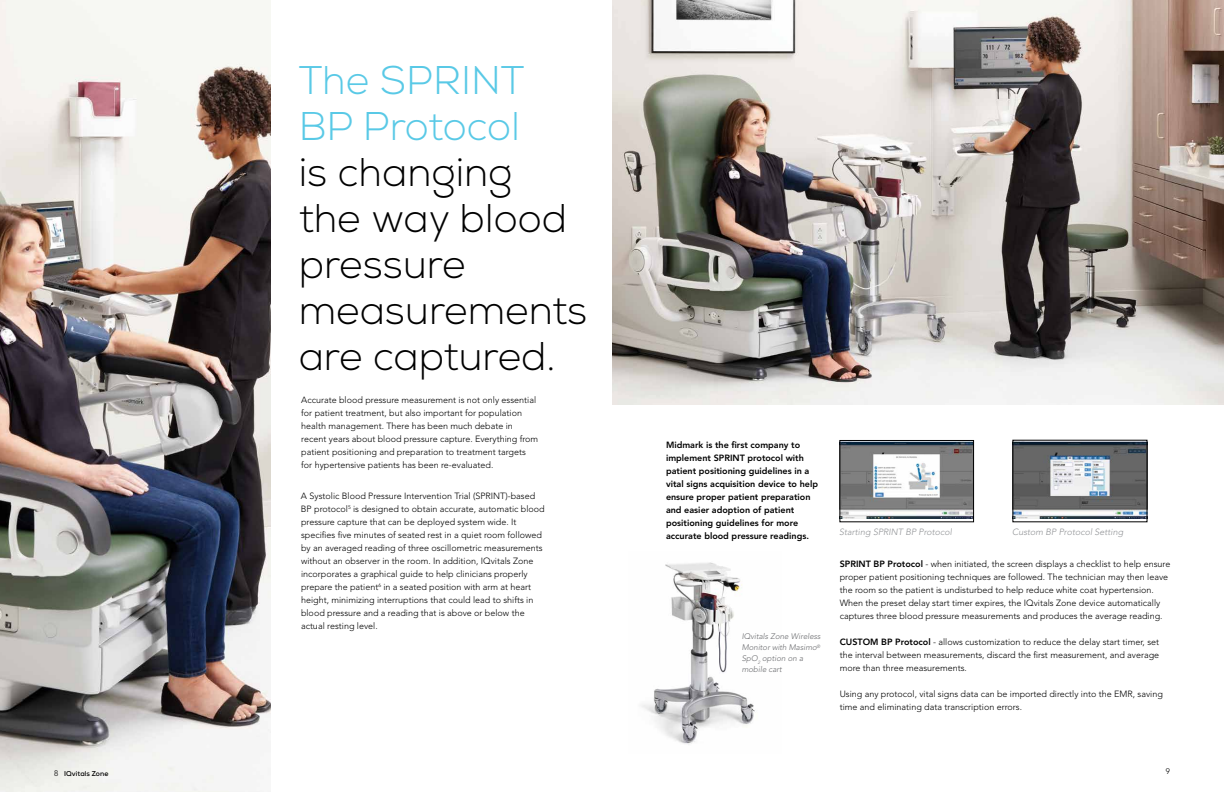
<style>
.page{position:relative;width:1224px;height:792px;background:#fff}
.page>*{position:absolute;margin:0;border:0;box-sizing:border-box;transform-origin:0 0}
.t1{font:300 40px/46px "Nexa";color:#000}
.t2{font:300 40px/46px "Nexa";color:#59c9e6}
.t3{font:300 9px/13px "Avenir LT Pro";color:#000}
.t4{font:800 9px/13px "Avenir LT Pro";color:#000}
.t5{font:italic 300 9px "Avenir LT Pro";color:#939598}
.t6{font:italic 300 8px/11px "Avenir LT Pro";color:#6b6c6f}
.t7{font:300 8px "Avenir LT Pro";color:#000}
.t8{font:700 7px "Nexa";letter-spacing:-.005em;color:#000}
.s1{font-weight:800}
.s2{font-family:"Avenir LT Pro";font-weight:300;font-size:8px}
</style>
<div class="page">
<img style="left:0;top:0;width:271px;height:792px">
<img style="left:612px;top:0;width:612px;height:405px">
<img style="left:842px;top:442px;width:130px;height:77px">
<div style="left:840px;top:440px;width:134px;height:82px;border:1px solid #000"></div>
<img style="left:1015px;top:442px;width:130px;height:77px">
<img style="left:641px;top:562px;width:114px;height:183px">
<h1 class="t2" style="left:299px;top:58px;width:227px">The SPRINT<br>BP Protocol</h1>
<h1 class="t1" style="left:299px;top:150px;width:290px">is changing<br>the way blood pressure measurements are captured.</h1>
<p class="t3" style="left:301px;top:394px;width:238px">Accurate blood pressure measurement is not only essential for patient treatment, but also important for population health management. There has been much debate in recent years about blood pressure capture. Everything from patient positioning and preparation to treatment targets for hypertensive patients has been re-evaluated.</p>
<p class="t3" style="left:301px;top:490px;width:245px">A Systolic Blood Pressure Intervention Trial (SPRINT)-based BP protocol<sup>5</sup> is designed to obtain accurate, automatic blood pressure capture that can be deployed system wide. It specifies five minutes of seated rest in a quiet room followed by an averaged reading of three oscillometric measurements without an observer in the room. In addition, IQvitals Zone incorporates a graphical guide to help clinicians properly prepare the patient<sup>6</sup> in a seated position with arm at heart height, minimizing interruptions that could lead to shifts in blood pressure and a reading that is above or below the actual resting level.</p>
<p class="t4" style="left:666px;top:438px;width:154px">Midmark is the first company to implement SPRINT protocol with patient positioning guidelines in a vital signs acquisition device to help ensure proper patient preparation and easier adoption of patient positioning guidelines for more accurate blood pressure readings.</p>
<p class="t6" style="left:742px;top:631px;width:80px">IQvitals Zone Wireless<br>Monitor with Masimo<sup>®<br></sup>SpO<sub>2</sub> option on a mobile cart</p>
<p class="t5" style="left:839px;top:526px;width:114px">Starting SPRINT BP Protocol</p>
<p class="t5" style="left:1012px;top:527px;width:113px">Custom BP Protocol Setting</p>
<p class="t3" style="left:840px;top:557px;width:332px"><span class="s1">SPRINT BP Protocol</span> - when initiated, the screen displays a checklist to help ensure proper patient positioning techniques are followed. The technician may then leave the room so the patient is undisturbed to help reduce white coat hypertension.<br>When the preset delay start timer expires, the IQvitals Zone device automatically captures three blood pressure measurements and produces the average reading.</p>
<p class="t3" style="left:840px;top:635px;width:321px;text-align:justify"><span class="s1">CUSTOM BP Protocol</span> - allows customization to reduce the delay start timer, set the interval between measurements, discard the first measurement, and average more than three measurements.</p>
<p class="t3" style="left:840px;top:687px;width:325px">Using any protocol, vital signs data can be imported directly into the EMR, saving time and eliminating data transcription errors.</p>
<p class="t8" style="left:54px;top:769px;width:56px"><span class="s2">8</span> IQvitals Zone</p>
<p class="t7" style="left:1166px;top:767px;width:6px">9</p>
</div>
